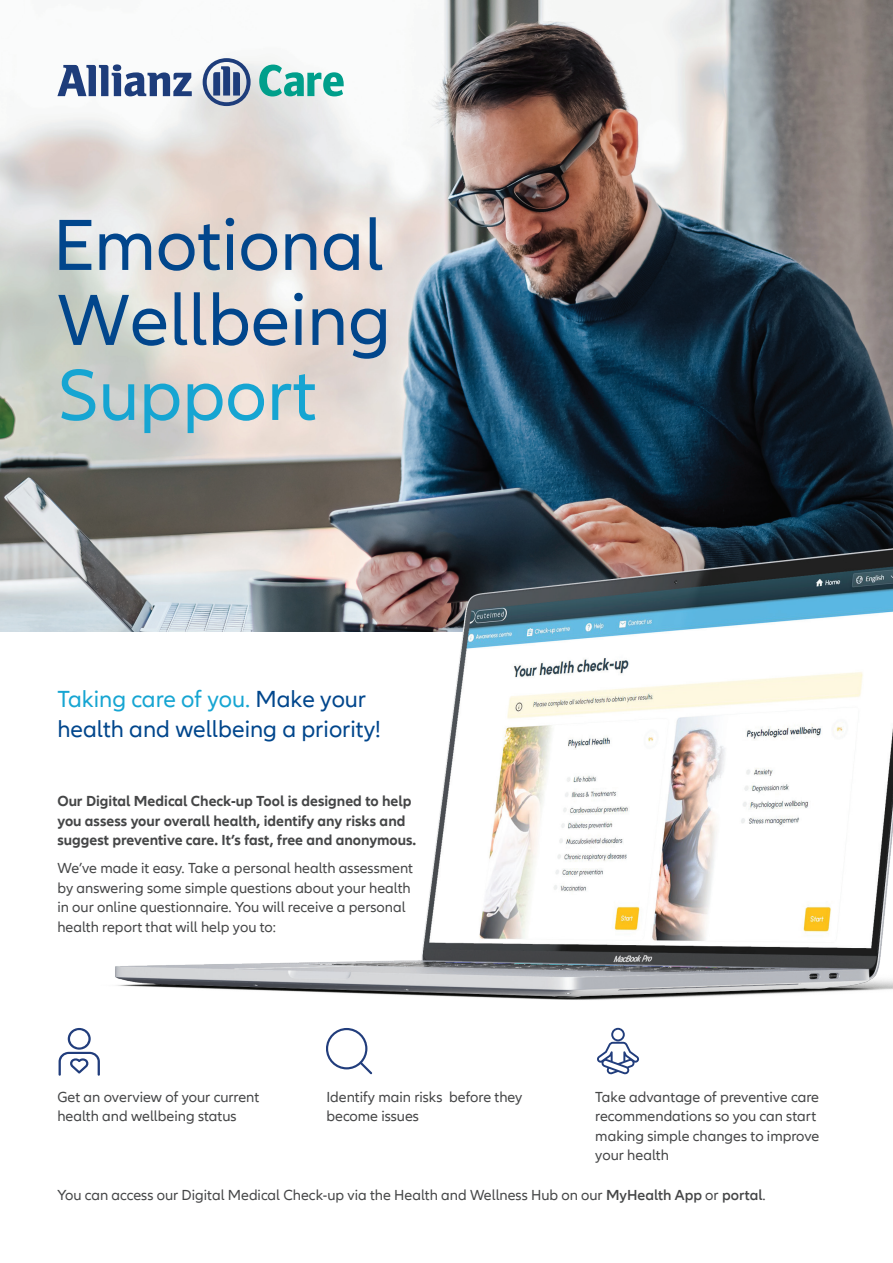
<style>
.page{position:relative;width:893px;height:1263px;background:#fff}
.page>*{position:absolute;margin:0;border:0;box-sizing:border-box;transform-origin:0 0}
.t1{font:75px/75px "Allianz Neo";color:#01468c}
.t2{font:75px "Allianz Neo";color:#16a5d2}
.t3{font:24px/30px "Allianz Neo";color:#01468c}
.t4{font:15px/19.5px "Allianz Neo";color:#454647}
.t5{font:700 15px/19.5px "Allianz Neo";color:#454647}
.s1{color:#16a5d2}
.s2{font-weight:600}
</style>
<div class="page">
<img style="left:689px;top:0;width:204px;height:535px">
<img style="left:84px;top:535px;width:809px;height:465px">
<img style="left:0;top:0;width:689px;height:631px">
<svg style="left:59px;top:1028px;width:41px;height:48px"></svg>
<svg style="left:326px;top:1028px;width:46px;height:46px"></svg>
<svg style="left:597px;top:1028px;width:42px;height:46px"></svg>
<svg style="left:57px;top:64px;width:135px;height:32px"></svg>
<svg style="left:203px;top:58px;width:48px;height:48px"></svg>
<svg style="left:259px;top:65px;width:85px;height:31px"></svg>
<h1 class="t1" style="left:53px;top:209px;width:340px">Emotional<br>Wellbeing</h1>
<h1 class="t2" style="left:57px;top:352px;width:261px">Support</h1>
<h2 class="t3" style="left:57px;top:685px;width:325px"><span class="s1">Taking care of you.</span> Make your health and wellbeing a priority!</h2>
<p class="t5" style="left:57px;top:792px;width:360px">Our Digital Medical Check-up Tool is designed to help you assess your overall health, identify any risks and suggest preventive care. It’s fast, free and anonymous.</p>
<p class="t4" style="left:57px;top:859px;width:357px">We’ve made it easy. Take a personal health assessment by answering some simple questions about your health in our online questionnaire. You will receive a personal health report that will help you to:</p>
<p class="t4" style="left:57px;top:1087px;width:203px">Get an overview of your current health and wellbeing status</p>
<p class="t4" style="left:326px;top:1087px;width:198px">Identify main risks before they become issues</p>
<p class="t4" style="left:595px;top:1087px;width:226px">Take advantage of preventive care recommendations so you can start making simple changes to improve your health</p>
<p class="t4" style="left:58px;top:1186px;width:710px">You can access our Digital Medical Check-up via the Health and Wellness Hub on our <span class="s2">MyHealth App</span> or <span class="s2">portal</span>.</p>
</div>
